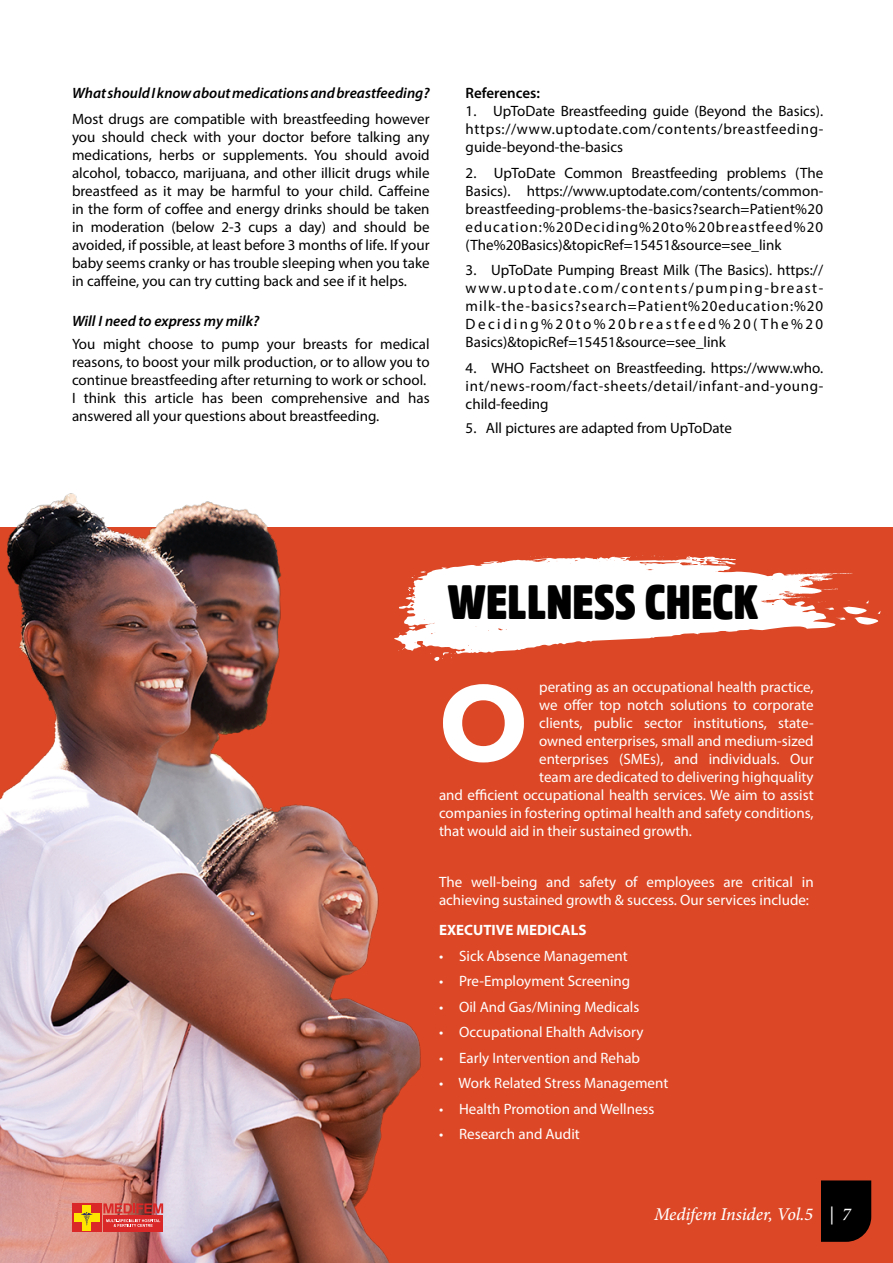
<style>
.page{position:relative;width:893px;height:1263px;background:#fff}
.page>*{position:absolute;margin:0;border:0;box-sizing:border-box;transform-origin:0 0}
.t1{font:700 105px "Avenir Next Cyr";color:#fff}
.t2{font:900 48px "Amsi Pro Cond";color:#000}
.t3{font:italic 500 18px "Minion Pro";letter-spacing:-.01em;color:#fff}
.t4{font:15px/18px "Myriad Pro";color:#000;text-align:justify}
.t5{font:15px/18px "Myriad Pro";color:#fff}
.t6{font:italic 600 15px "Myriad Pro";color:#000}
.t7{font:700 15px "Myriad Pro";color:#fff}
.t8{font:600 15px "Myriad Pro";color:#000}
</style>
<div class="page">
<div style="left:0;top:528px;width:893px;height:735px;background:#dc4826"></div>
<img style="left:0;top:493px;width:448px;height:770px">
<div style="left:72px;top:1203px;width:30px;height:29px;background:#d92827"></div>
<div style="left:104px;top:1215px;width:59px;height:17px;background:#d92827"></div>
<div style="left:82px;top:1205px;width:9px;height:25px;background:#ffe600"></div>
<div style="left:74px;top:1213px;width:25px;height:9px;background:#ffe600"></div>
<svg style="left:81px;top:1212px;width:12px;height:14px"></svg>
<svg style="left:103px;top:1203px;width:60px;height:10px"></svg>
<svg style="left:106px;top:1219px;width:54px;height:8px"></svg>
<svg style="left:394px;top:556px;width:487px;height:105px"></svg>
<svg style="left:821px;top:1180px;width:50px;height:62px;background:#0b0301"></svg>
<p class="t6" style="left:72px;top:84px;width:359px">What should I know about medications and breastfeeding?</p>
<p class="t4" style="left:72px;top:109px;width:359px">Most drugs are compatible with breastfeeding however you should check with your doctor before talking any medications, herbs or supplements. You should avoid alcohol, tobacco, marijuana, and other illicit drugs while breastfeed as it may be harmful to your child. Caffeine in the form of coffee and energy drinks should be taken in moderation (below 2-3 cups a day) and should be avoided, if possible, at least before 3 months of life. If your baby seems cranky or has trouble sleeping when you take in caffeine, you can try cutting back and see if it helps.</p>
<p class="t6" style="left:72px;top:312px;width:189px">Will I need to express my milk?</p>
<p class="t4" style="left:72px;top:334px;width:359px;text-align:left">You might choose to pump your breasts for medical reasons, to boost your milk production, or to allow you to continue breastfeeding after returning to work or school.<br>I think this article has been comprehensive and has answered all your questions about breastfeeding.</p>
<p class="t8" style="left:466px;top:84px;width:76px">References:</p>
<p class="t4" style="left:466px;top:102px;width:359px">1. UpToDate Breastfeeding guide (Beyond the Basics). https://www.uptodate.com/contents/breastfeeding&shy;guide-beyond-the-basics</p>
<p class="t4" style="left:466px;top:163px;width:359px">2. UpToDate Common Breastfeeding problems (The Basics). https://www.uptodate.com/contents/common&shy;breastfeeding-problems-the-basics?search=Patient%20 education:%20Deciding%20to%20breastfeed%20 (The%20Basics)&amp;topicRef=15451&amp;source=see_link</p>
<p class="t4" style="left:466px;top:261px;width:359px">3. UpToDate Pumping Breast Milk (The Basics). https:// www.uptodate.com/contents/pumping-breast&shy;milk-the-basics?search=Patient%20education:%20<br>Deciding%20to%20breastfeed%20(The%20<br>Basics)&amp;topicRef=15451&amp;source=see_link</p>
<p class="t4" style="left:466px;top:358px;width:359px">4. WHO Factsheet on Breastfeeding. https://www.who. int/news-room/fact-sheets/detail/infant-and-young&shy;child-feeding</p>
<p class="t4" style="left:466px;top:418px;width:268px">5. All pictures are adapted from UpToDate</p>
<h2 class="t2" style="left:447px;top:569px;width:312px">WELLNESS CHECK</h2>
<p class="t5" style="left:539px;top:678px;width:276px">perating as an occupational health practice,</p>
<p class="t5" style="left:539px;top:696px;width:276px">we offer top notch solutions to corporate</p>
<p class="t5" style="left:539px;top:714px;width:276px">clients, public sector institutions, state-</p>
<p class="t5" style="left:539px;top:732px;width:276px">owned enterprises, small and medium-sized</p>
<p class="t5" style="left:539px;top:750px;width:276px">enterprises (SMEs), and individuals. Our</p>
<p class="t5" style="left:539px;top:768px;width:276px">team are dedicated to delivering highquality</p>
<p class="t5" style="left:439px;top:786px;width:376px">and efficient occupational health services. We aim to assist</p>
<p class="t5" style="left:439px;top:804px;width:376px">companies in fostering optimal health and safety conditions,</p>
<p class="t5" style="left:439px;top:822px;width:254px">that would aid in their sustained growth.</p>
<p class="t5" style="left:439px;top:873px;width:376px">The well-being and safety of employees are critical in achieving sustained growth &amp; success. Our services include:</p>
<p class="t7" style="left:439px;top:920px;width:149px">EXECUTIVE MEDICALS</p>
<p class="t5" style="left:439px;top:946px;width:190px">• Sick Absence Management</p>
<p class="t5" style="left:439px;top:972px;width:193px">• Pre-Employment Screening</p>
<p class="t5" style="left:439px;top:997px;width:202px">• Oil And Gas/Mining Medicals</p>
<p class="t5" style="left:439px;top:1023px;width:206px">• Occupational Ehalth Advisory</p>
<p class="t5" style="left:439px;top:1048px;width:203px">• Early Intervention and Rehab</p>
<p class="t5" style="left:439px;top:1074px;width:231px">• Work Related Stress Management</p>
<p class="t5" style="left:439px;top:1099px;width:217px">• Health Promotion and Wellness</p>
<p class="t5" style="left:439px;top:1125px;width:142px">• Research and Audit</p>
<h1 class="t1" style="left:439px;top:659px;width:91px">O</h1>
<p class="t3" style="left:654px;top:1202px;width:198px">Medifem Insider, Vol.5 | 7</p>
</div>
